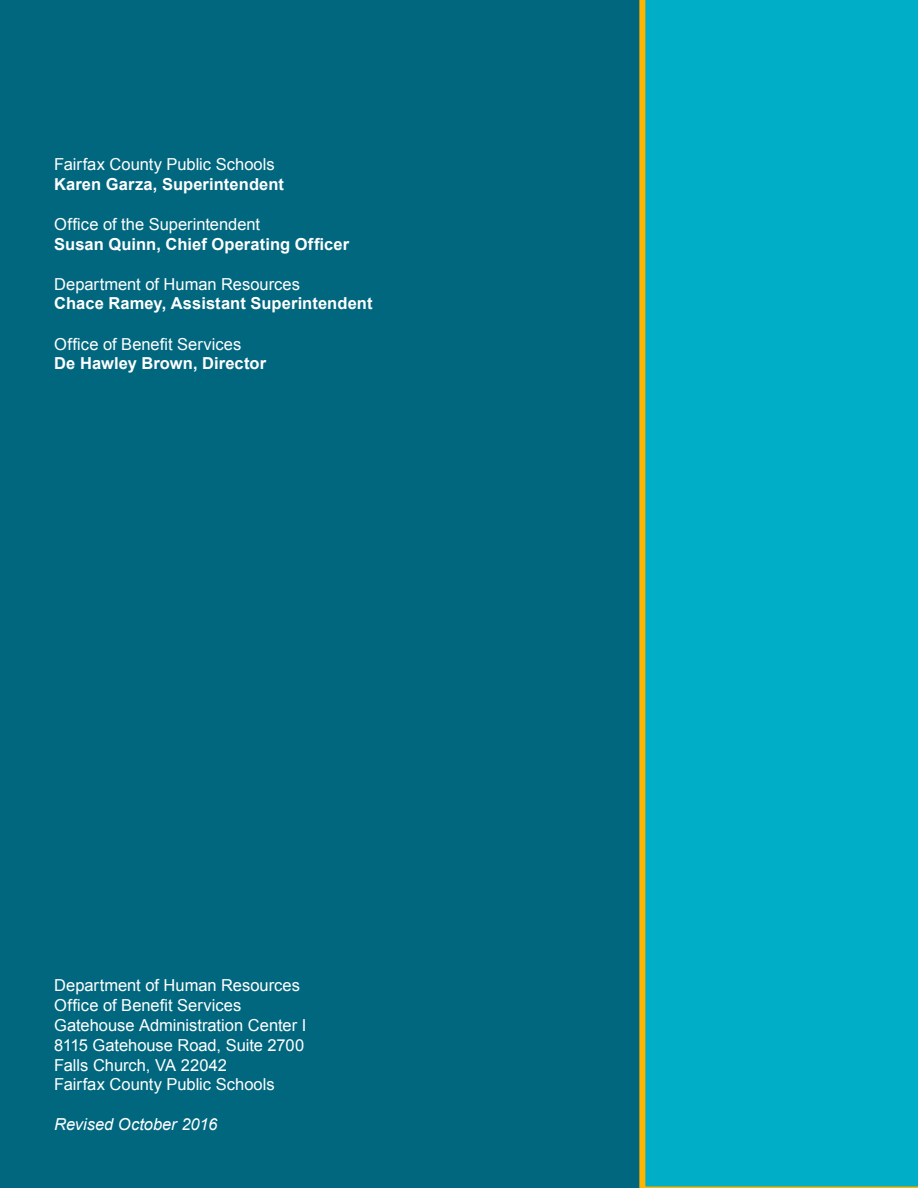
<style>
.page{position:relative;width:918px;height:1188px;background:#fff}
.page>*{position:absolute;margin:0;border:0;box-sizing:border-box;transform-origin:0 0}
._3_text{font:16.5px/19.8px "Arial";color:#fff}
._3_text-2{font:700 16.5px/19.8px "Arial";letter-spacing:.005em;color:#fff}
._3_text-3{font:italic 16.5px "Arial";color:#fff}
.s1{font-weight:700}
.s2{font-weight:400}
</style>
<div class="page">
<div style="left:0;top:0;width:697px;height:1188px;background:#00677f"></div>
<div style="left:639px;top:0;width:279px;height:1188px;background:#00aec7"></div>
<p class="_3_text" style="left:54px;top:154px;width:231px">Fairfax County Public Schools<br><span class="s1">Karen Garza, Superintendent</span></p>
<p class="_3_text" style="left:54px;top:214px;width:207px">Office of the Superintendent</p>
<p class="_3_text-2" style="left:54px;top:234px;width:296px">Susan Quinn, Chief Operating Officer</p>
<p class="_3_text-2" style="left:54px;top:274px;width:320px"><span class="s2">Department of Human Resources<br></span>Chace Ramey, Assistant Superintendent</p>
<p class="_3_text" style="left:54px;top:334px;width:213px">Office of Benefit Services<br><span class="s1">De Hawley Brown, Director</span></p>
<p class="_3_text" style="left:54px;top:976px;width:254px">Department of Human Resources<br>Office of Benefit Services<br>Gatehouse Administration Center I<br>8115 Gatehouse Road, Suite 2700<br>Falls Church, VA 22042</p>
<p class="_3_text" style="left:54px;top:1075px;width:222px">Fairfax County Public Schools</p>
<p class="_3_text-3" style="left:54px;top:1114px;width:164px">Revised October 2016</p>
</div>
